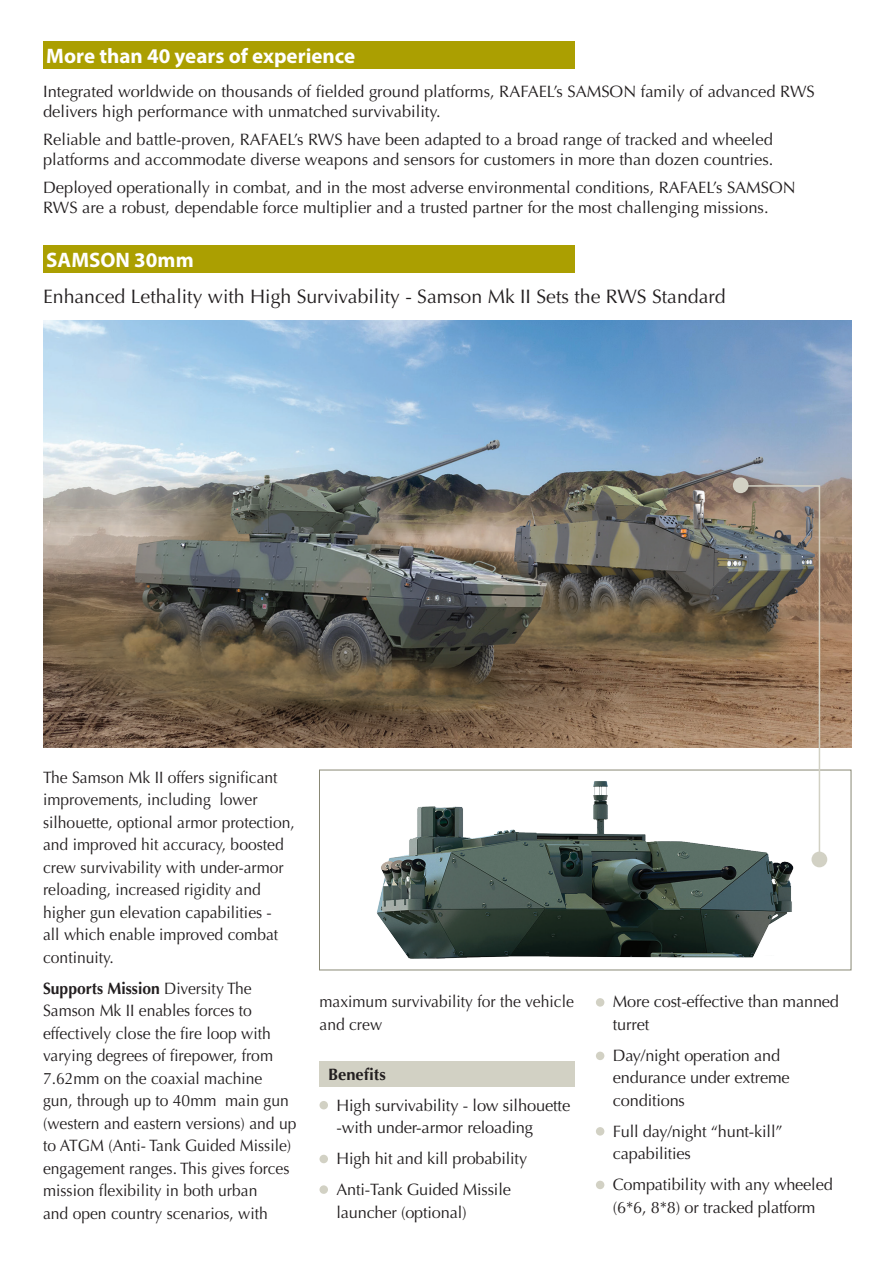
<style>
.page{position:relative;width:893px;height:1263px;background:#fff}
.page>*{position:absolute;margin:0;border:0;box-sizing:border-box;transform-origin:0 0}
.t1{font:700 21px "Myriad Pro";color:#fff}
.t2{font:19.5px "Optima";color:#231f20}
.t3{font:16.5px/22.5px "Optima";color:#231f20}
.t4{font:16.5px/22.5px "Optima";color:#231f20;scale:.95 1}
.t5{font:700 16.5px "Optima";color:#231f20;scale:.95 1}
.t6{font:700 16.5px "Optima";color:#231f20}
.s1{font-weight:400}
</style>
<div class="page">
<div style="left:319px;top:1061px;width:256px;height:26px;background:#d2d1c4"></div>
<div style="left:43px;top:42px;width:532px;height:27px;background:#ab9f01"></div>
<div style="left:43px;top:246px;width:532px;height:27px;background:#ab9f01"></div>
<div style="left:319px;top:1185px;width:9px;height:9px;background:#d2d1c4;border-radius:50%"></div>
<div style="left:319px;top:1101px;width:9px;height:8px;background:#d2d1c4;border-radius:50%"></div>
<div style="left:319px;top:1155px;width:9px;height:8px;background:#d2d1c4;border-radius:50%"></div>
<div style="left:596px;top:998px;width:8px;height:9px;background:#d2d1c4;border-radius:50%"></div>
<div style="left:596px;top:1051px;width:8px;height:9px;background:#d2d1c4;border-radius:50%"></div>
<img style="left:43px;top:320px;width:808px;height:427px">
<div style="left:596px;top:1181px;width:8px;height:8px;background:#d2d1c4;border-radius:50%"></div>
<div style="left:596px;top:1127px;width:8px;height:8px;background:#d2d1c4;border-radius:50%"></div>
<div style="left:731px;top:475px;width:31px;height:31px;background:#231f20;opacity:.55"></div>
<div style="left:733px;top:477px;width:16px;height:16px;background:#d2d1c4;border-radius:50%"></div>
<div style="left:811px;top:852px;width:16px;height:15px;background:#d2d1c4;border-radius:50%"></div>
<svg style="left:739px;top:484px;width:82px;height:377px"></svg>
<img style="left:376px;top:780px;width:422px;height:179px">
<p class="t1" style="left:46px;top:42px;width:310px">More than 40 years of experience</p>
<p class="t3" style="left:43px;top:81px;width:773px;line-height:19.8px">Integrated worldwide on thousands of fielded ground platforms, RAFAELs’ SAMSON family of advanced RWS delivers high performance with unmatched survivability.</p>
<p class="t3" style="left:43px;top:130px;width:732px;line-height:19.8px">Reliable and battle-proven, RAFAELs’ RWS have been adapted to a broad range of tracked and wheeled platforms and accommodate diverse weapons and sensors for customers in more than dozen countries.</p>
<p class="t3" style="left:43px;top:178px;width:754px;line-height:19.8px">Deployed operationally in combat, and in the most adverse environmental conditions, RAFAELs’ SAMSON<br>RWS are a robust, dependable force multiplier and a trusted partner for the most challenging missions.</p>
<p class="t1" style="left:46px;top:246px;width:149px">SAMSON 30mm</p>
<p class="t2" style="left:43px;top:285px;width:684px">Enhanced Lethality with High Survivability - Samson Mk II Sets the RWS Standard</p>
<p class="t4" style="left:220px;top:766px;width:63px;text-indent:-176px">The Samson Mk II offers significant lower</p>
<p class="t4" style="left:43px;top:789px;width:267px">improvements, including<br>silhouette, optional armor protection, and improved hit accuracy, boosted crew survivability with under-armor reloading, increased rigidity and higher gun elevation capabilities -<br>all which enable improved combat continuity.</p>
<p class="t5" style="left:43px;top:979px;width:221px">Supports Mission <span class="s1">Diversity The</span></p>
<p class="t4" style="left:43px;top:1000px;width:221px">Samson Mk II enables forces to</p>
<p class="t4" style="left:43px;top:1022px;width:241px">effectively close the fire loop with</p>
<p class="t4" style="left:43px;top:1045px;width:244px">varying degrees of firepower, from</p>
<p class="t4" style="left:43px;top:1067px;width:232px">7.62mm on the coaxial machine</p>
<p class="t4" style="left:225px;top:1090px;width:68px">main gun</p>
<p class="t4" style="left:43px;top:1090px;width:268px">gun, through up to 40mm<br>(western and eastern versions) and up to ATGM (Anti- Tank Guided Missile( engagement ranges. This gives forces mission flexibility in both urban<br>and open country scenarios, with</p>
<p class="t4" style="left:319px;top:990px;width:269px">maximum survivability for the vehicle and crew</p>
<p class="t6" style="left:328px;top:1065px;width:59px">Benefits</p>
<p class="t3" style="left:336px;top:1094px;width:235px">High survivability - low silhouette -with under-armor reloading</p>
<p class="t3" style="left:336px;top:1143px;width:192px;line-height:31px">High hit and kill probability<br>Anti-Tank Guided Missile</p>
<p class="t3" style="left:336px;top:1201px;width:132px">launcher (optional(</p>
<p class="t3" style="left:613px;top:990px;width:228px">More cost-effective than manned turret</p>
<p class="t3" style="left:613px;top:1044px;width:178px">Day/night operation and endurance under extreme conditions</p>
<p class="t3" style="left:613px;top:1120px;width:171px">Full day/night “hunt-kill“ capabilities</p>
<p class="t3" style="left:613px;top:1173px;width:221px">Compatibility with any wheeled<br>*6( 6, 8*8 ) or tracked platform</p>
</div>
